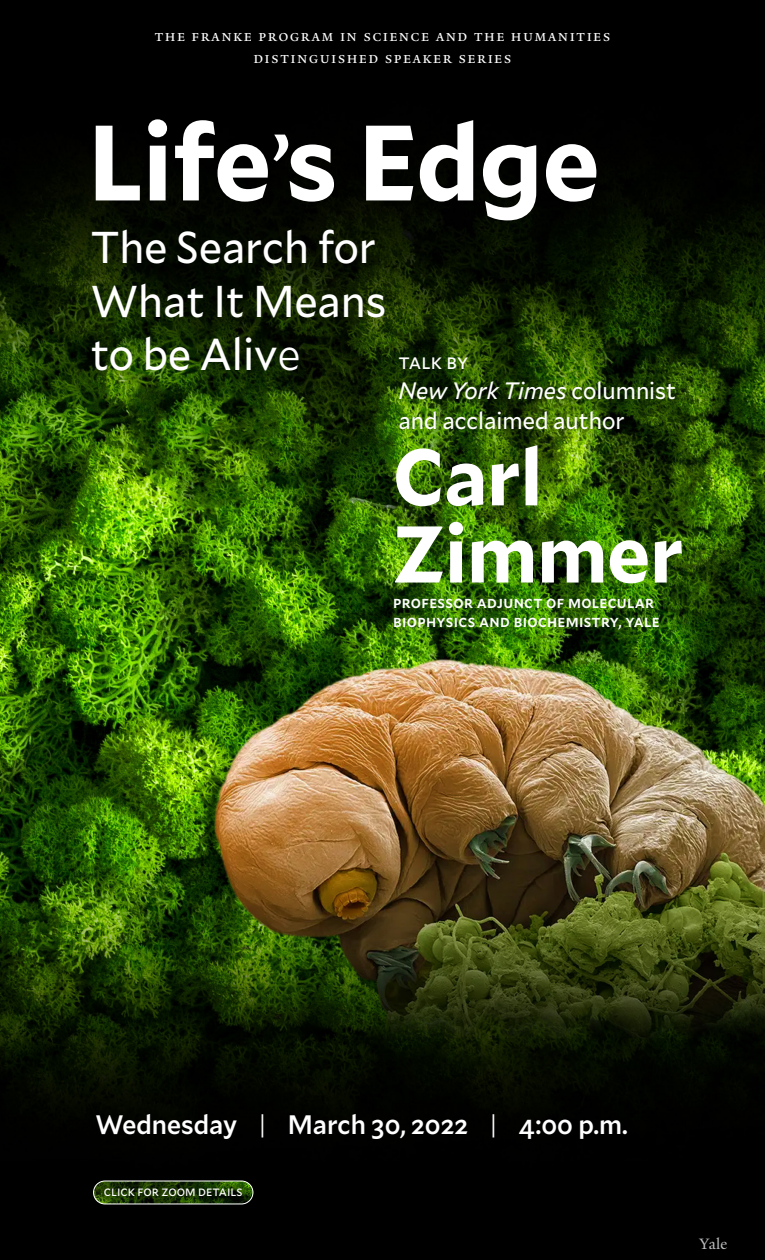
<style>
.page{position:relative;width:765px;height:1260px;background:#fff}
.page>*{position:absolute;margin:0;border:0;box-sizing:border-box;transform-origin:0 0}
.t1{font:700 106.88px "Mallory Compact";color:#fff}
.t2{font:700 80.12px/77.1px "Mallory Compact";color:#fff}
.t3{font:44.5px/53.4px "Mallory Compact";color:#fff}
.t4{font:500 26.75px "Mallory Compact";color:#fff}
.t5{font:23.75px/29.6px "Mallory Compact";color:#fff}
.t6{font:20.75px "Mallory Compact";color:#fff}
.t7{font:16.38px "Yale New";letter-spacing:.08em;color:#fff}
.t8{font:500 16.38px/19.2px "Mallory Compact";letter-spacing:.02em;color:#fff}
.t9{font:16.38px "Yale New";color:#bcbdc0}
.t10{font:13.38px "Mallory Compact";color:#fff}
.s1{font-weight:500;font-size:92px}
.s2{font-weight:300}
.s3{font-style:italic}
</style>
<div class="page">
<img style="left:0;top:0;width:765px;height:1260px">
<img style="left:94px;top:1181px;width:159px;height:23px;border-radius:11px">
<div style="left:93px;top:1181px;width:160px;height:23px;border:1px solid #fff;border-radius:11px"></div>
<p class="t7" style="left:154px;top:26px;width:458px">the franke program in science and the humanities</p>
<p class="t7" style="left:253px;top:48px;width:260px">distinguished speaker series</p>
<p class="t1" style="left:88px;top:84px;width:513px">Life<span class="s1">’</span>s Edge</p>
<p class="t3" style="left:91px;top:219px;width:297px">The Search for<br>What It Means to be Aliv<span class="s2">e</span></p>
<p class="t6" style="left:399px;top:347px;width:71px">talk by</p>
<p class="t5" style="left:399px;top:375px;width:279px"><span class="s3">New York Times</span> columnist and acclaimed author</p>
<p class="t2" style="left:393px;top:434px;width:292px">Carl<br>Zimmer</p>
<p class="t8" style="left:393px;top:591px;width:268px">professor adjunct of molecular biophysics and biochemistry, yale</p>
<p class="t4" style="left:95px;top:1106px;width:534px">Wednesday <span class="s2">|</span> March 30, 2022 <span class="s2">|</span> 4:00 p.m.</p>
<p class="t10" style="left:104px;top:1182px;width:140px">click for zoom details</p>
<p class="t9" style="left:700px;top:1233px;width:29px">Yale</p>
</div>
